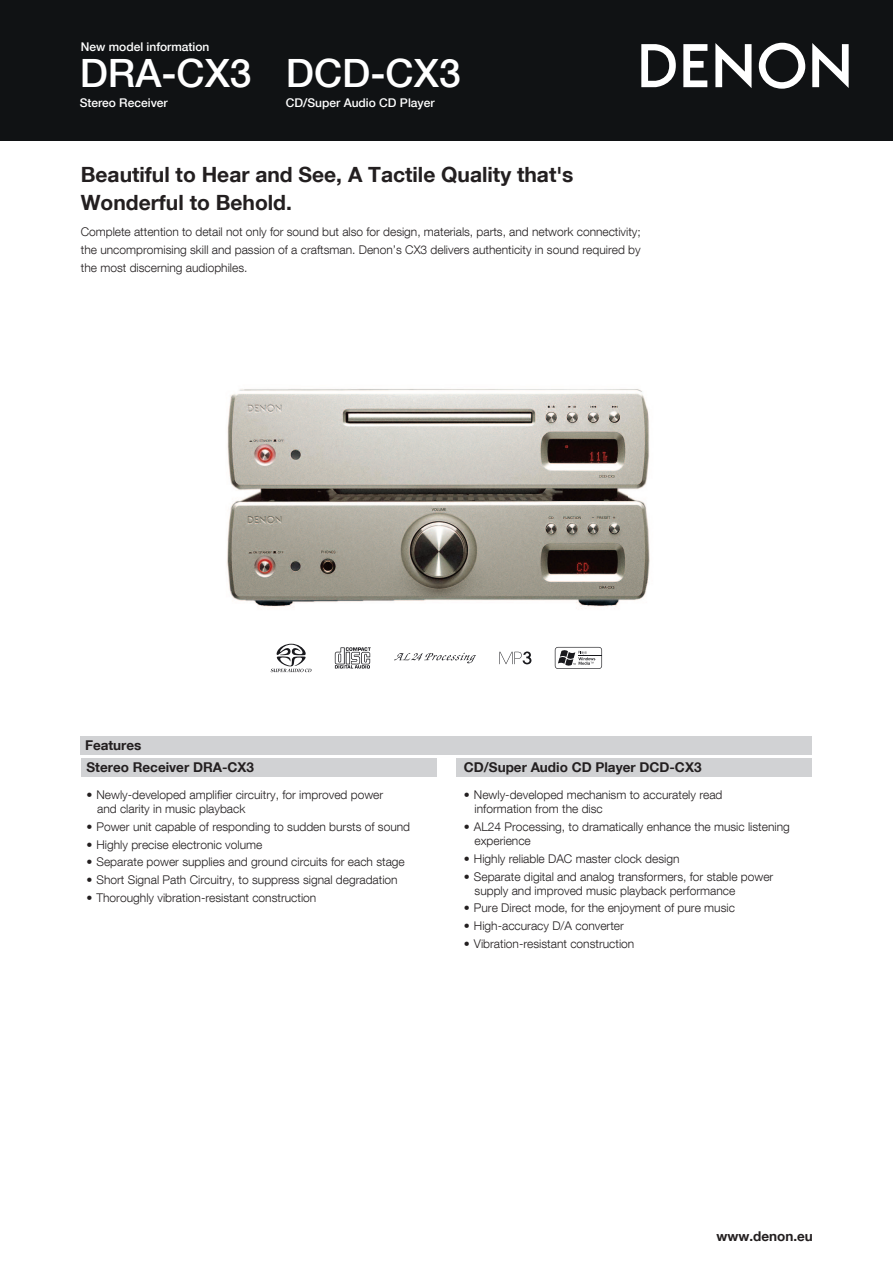
<style>
.page{position:relative;width:893px;height:1263px;background:#fff}
.page>*{position:absolute;margin:0;border:0;box-sizing:border-box;transform-origin:0 0}
.t1{font:500 39px "Helvetica Neue LT Com";color:#fff}
.t2{font:700 21px/28.5px "Helvetica Neue LT Com";color:#231f20}
.t3{font:700 13.5px/22.2px "Helvetica Neue LT Com";color:#231f20}
.t4{font:300 12px/14.2px "Helvetica Neue LT Com";color:#231f20}
.t5{font:500 12px "Helvetica Neue LT Com";color:#fff}
</style>
<div class="page">
<svg style="left:499px;top:651px;width:32px;height:13px"></svg>
<svg style="left:271px;top:644px;width:40px;height:28px"></svg>
<svg style="left:335px;top:647px;width:36px;height:21px"></svg>
<svg style="left:555px;top:647px;width:47px;height:22px"></svg>
<svg style="left:394px;top:653px;width:82px;height:10px"></svg>
<img style="left:227px;top:389px;width:423px;height:220px">
<div style="left:0;top:0;width:893px;height:140px;background:#101214"></div>
<svg style="left:715px;top:43px;width:36px;height:45px"></svg>
<svg style="left:683px;top:44px;width:24px;height:43px"></svg>
<svg style="left:812px;top:43px;width:37px;height:45px"></svg>
<svg style="left:641px;top:44px;width:35px;height:43px"></svg>
<svg style="left:759px;top:43px;width:46px;height:46px"></svg>
<div style="left:81px;top:758px;width:355px;height:18px;background:#d1d2d4"></div>
<div style="left:457px;top:758px;width:355px;height:18px;background:#d1d2d4"></div>
<div style="left:81px;top:736px;width:731px;height:18px;background:#d1d2d4"></div>
<p class="t5" style="left:81px;top:40px;width:130px">New model information</p>
<h1 class="t1" style="left:80px;top:50px;width:173px">DRA-CX3</h1>
<p class="t5" style="left:80px;top:96px;width:90px">Stereo Receiver</p>
<h1 class="t1" style="left:286px;top:50px;width:176px">DCD-CX3</h1>
<p class="t5" style="left:286px;top:96px;width:150px">CD/Super Audio CD Player</p>
<h2 class="t2" style="left:81px;top:160px;width:494px">Beautiful to Hear and See, A Tactile Quality that's<br>Wonderful to Behold.</h2>
<p class="t4" style="left:81px;top:222px;width:561px;line-height:18px;text-align:justify">Complete attention to detail not only for sound but also for design, materials, parts, and network connectivity; the uncompromising skill and passion of a craftsman. Denon’s CX3 delivers authenticity in sound required by the most discerning audiophiles.</p>
<p class="t3" style="left:85px;top:734px;width:171px">Features<br>Stereo Receiver DRA-CX3</p>
<p class="t4" style="left:97px;top:787px;width:288px;text-indent:-11px">• Newly-developed amplifier circuitry, for improved power and clarity in music playback</p>
<p class="t4" style="left:87px;top:819px;width:325px">• Power unit capable of responding to sudden bursts of sound</p>
<p class="t4" style="left:87px;top:837px;width:177px">• Highly precise electronic volume</p>
<p class="t4" style="left:87px;top:855px;width:320px">• Separate power supplies and ground circuits for each stage</p>
<p class="t4" style="left:87px;top:872px;width:313px">• Short Signal Path Circuitry, to suppress signal degradation</p>
<p class="t4" style="left:87px;top:890px;width:231px">• Thoroughly vibration-resistant construction</p>
<p class="t3" style="left:464px;top:756px;width:239px">CD/Super Audio CD Player DCD-CX3</p>
<p class="t4" style="left:475px;top:787px;width:249px;text-indent:-11px">• Newly-developed mechanism to accurately read information from the disc</p>
<p class="t4" style="left:475px;top:819px;width:317px;text-indent:-11px">• AL24 Processing, to dramatically enhance the music listening experience</p>
<p class="t4" style="left:464px;top:851px;width:217px">• Highly reliable DAC master clock design</p>
<p class="t4" style="left:475px;top:869px;width:300px;text-indent:-11px">• Separate digital and analog transformers, for stable power supply and improved music playback performance</p>
<p class="t4" style="left:464px;top:901px;width:272px">• Pure Direct mode, for the enjoyment of pure music</p>
<p class="t4" style="left:464px;top:918px;width:162px">• High-accuracy D/A converter</p>
<p class="t4" style="left:464px;top:936px;width:172px">• Vibration-resistant construction</p>
<p class="t3" style="left:716px;top:1225px;width:98px">www.denon.eu</p>
</div>
